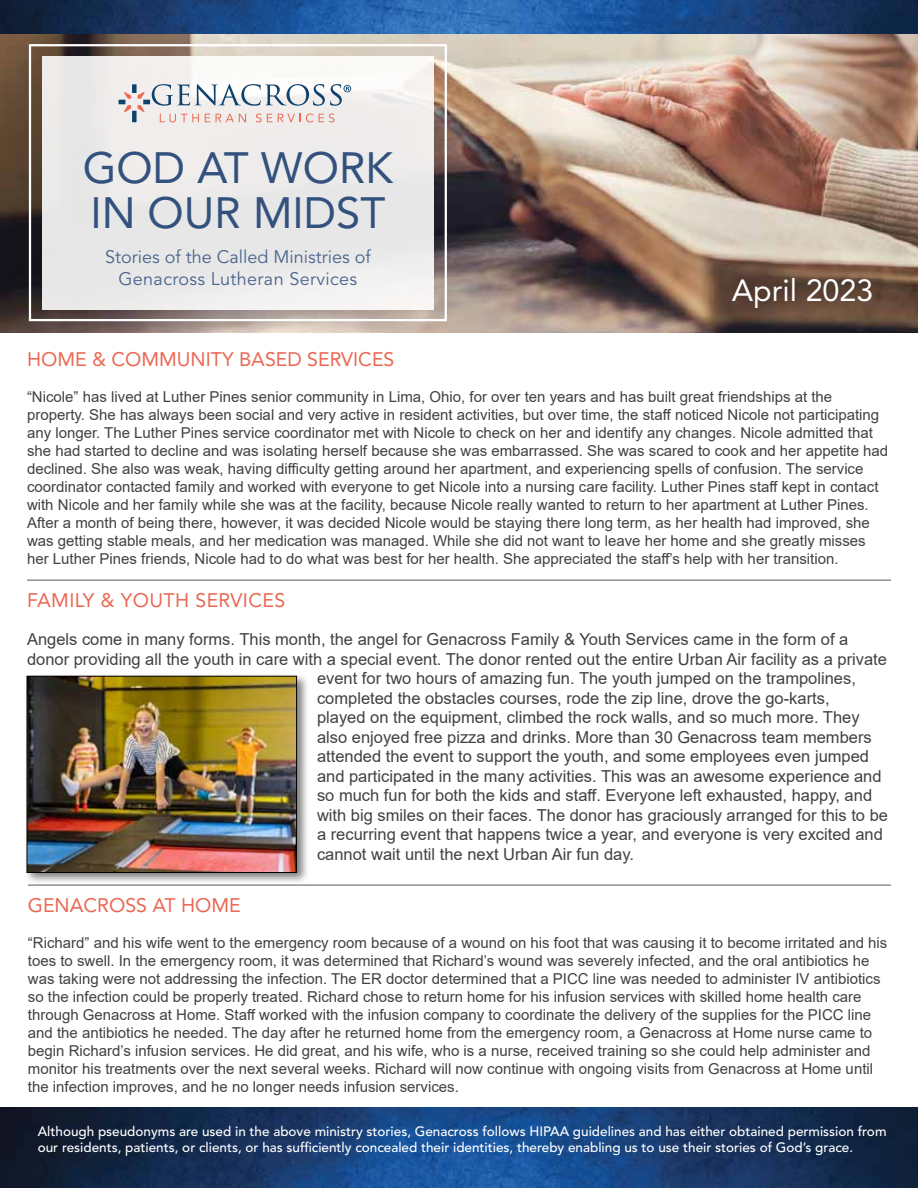
<style>
.page{position:relative;width:918px;height:1188px;background:#fff}
.page>*{position:absolute;margin:0;border:0;box-sizing:border-box;transform-origin:0 0}
.t1{font:43.5px/45px "Avenir LT Std";color:#32517d}
.t2{font:30.45px "Avenir LT Std";color:#fff}
.t3{font:19.5px "Avenir LT Std";color:#ea6752}
.t4{font:19.5px "Avenir LT Std";letter-spacing:.02em;color:#ea6752}
.t5{font:18px/21.6px "Avenir LT Std";color:#49648c;text-align:center}
.t6{font:16.5px "Arial";color:#414042}
.t7{font:15px/18px "Arial";color:#414042}
.t8{font:500 13.5px/16.2px "Avenir LT Std";color:#fff}
</style>
<div class="page">
<hr style="left:27px;top:580px;width:864px;height:1px;background:#58595b">
<img style="left:0;top:1107px;width:918px;height:81px">
<img style="left:0;top:33px;width:918px;height:300px">
<div style="left:29px;top:44px;width:418px;height:277px;border:2px solid #fff"></div>
<div style="left:42px;top:56px;width:391px;height:253px;background:linear-gradient(to bottom,#f1efee,#e8e8e9)"></div>
<img style="left:0;top:0;width:918px;height:33px">
<svg style="left:119px;top:84px;width:232px;height:39px"></svg>
<div style="left:24px;top:673px;width:285px;height:212px;background:#000;opacity:.5"></div>
<img style="left:29px;top:678px;width:266px;height:193px">
<div style="left:27px;top:676px;width:270px;height:197px;border:1px solid #000"></div>
<hr style="left:28px;top:885px;width:863px;height:1px;background:#58595b">
<h1 class="t1" style="left:83px;top:146px;width:312px">GOD AT WORK<br>IN OUR MIDST</h1>
<p class="t5" style="left:105px;top:247px;width:267px">Stories of the Called Ministries of<br>Genacross Lutheran Services</p>
<h2 class="t2" style="left:732px;top:273px;width:143px">April 2023</h2>
<h3 class="t3" style="left:27px;top:347px;width:369px">HOME &amp; COMMUNITY BASED SERVICES</h3>
<p class="t7" style="left:27px;top:387px;width:863px">“Nicole” has lived at Luther Pines senior community in Lima, Ohio, for over ten years and has built great friendships at the property. She has always been social and very active in resident activities, but over time, the staff noticed Nicole not participating any longer. The Luther Pines service coordinator met with Nicole to check on her and identify any changes. Nicole admitted that she had started to decline and was isolating herself because she was embarrassed. She was scared to cook and her appetite had declined. She also was weak, having difficulty getting around her apartment, and experiencing spells of confusion. The service coordinator contacted family and worked with everyone to get Nicole into a nursing care facility. Luther Pines staff kept in contact with Nicole and her family while she was at the facility, because Nicole really wanted to return to her apartment at Luther Pines.<br>After a month of being there, however, it was decided Nicole would be staying there long term, as her health had improved, she was getting stable meals, and her medication was managed. While she did not want to leave her home and she greatly misses her Luther Pines friends, Nicole had to do what was best for her health. She appreciated the staff’s help with her transition.</p>
<h3 class="t4" style="left:27px;top:589px;width:260px">FAMILY &amp; YOUTH SERVICES</h3>
<p class="t6" style="left:27px;top:628px;width:823px">Angels come in many forms. This month, the angel for Genacross Family &amp; Youth Services came in the form of a</p>
<p class="t6" style="left:27px;top:647px;width:862px">donor providing all the youth in care with a special event. The donor rented out the entire Urban Air facility as a private</p>
<p class="t6" style="left:317px;top:667px;width:540px">event for two hours of amazing fun. The youth jumped on the trampolines,</p>
<p class="t6" style="left:317px;top:686px;width:514px">completed the obstacles courses, rode the zip line, drove the go-karts,</p>
<p class="t6" style="left:317px;top:706px;width:544px">played on the equipment, climbed the rock walls, and so much more. They</p>
<p class="t6" style="left:317px;top:725px;width:556px">also enjoyed free pizza and drinks. More than 30 Genacross team members</p>
<p class="t6" style="left:317px;top:745px;width:554px">attended the event to support the youth, and some employees even jumped</p>
<p class="t6" style="left:317px;top:764px;width:566px">and participated in the many activities. This was an awesome experience and</p>
<p class="t6" style="left:317px;top:784px;width:557px">so much fun for both the kids and staff. Everyone left exhausted, happy, and</p>
<p class="t6" style="left:317px;top:803px;width:573px">with big smiles on their faces. The donor has graciously arranged for this to be</p>
<p class="t6" style="left:317px;top:823px;width:567px">a recurring event that happens twice a year, and everyone is very excited and</p>
<p class="t6" style="left:317px;top:842px;width:319px">cannot wait until the next Urban Air fun day.</p>
<h3 class="t3" style="left:28px;top:894px;width:214px">GENACROSS AT HOME</h3>
<p class="t7" style="left:28px;top:934px;width:861px">“Richard” and his wife went to the emergency room because of a wound on his foot that was causing it to become irritated and his toes to swell. In the emergency room, it was determined that Richard’s wound was severely infected, and the oral antibiotics he was taking were not addressing the infection. The ER doctor determined that a PICC line was needed to administer IV antibiotics so the infection could be properly treated. Richard chose to return home for his infusion services with skilled home health care through Genacross at Home. Staff worked with the infusion company to coordinate the delivery of the supplies for the PICC line and the antibiotics he needed. The day after he returned home from the emergency room, a Genacross at Home nurse came to begin Richard’s infusion services. He did great, and his wife, who is a nurse, received training so she could help administer and monitor his treatments over the next several weeks. Richard will now continue with ongoing visits from Genacross at Home until the infection improves, and he no longer needs infusion services.</p>
<p class="t8" style="left:38px;top:1123px;width:850px">Although pseudonyms are used in the above ministry stories, Genacross follows HIPAA guidelines and has either obtained permission from our residents, patients, or clients, or has sufficiently concealed their identities, thereby enabling us to use their stories of God’s grace.</p>
</div>
